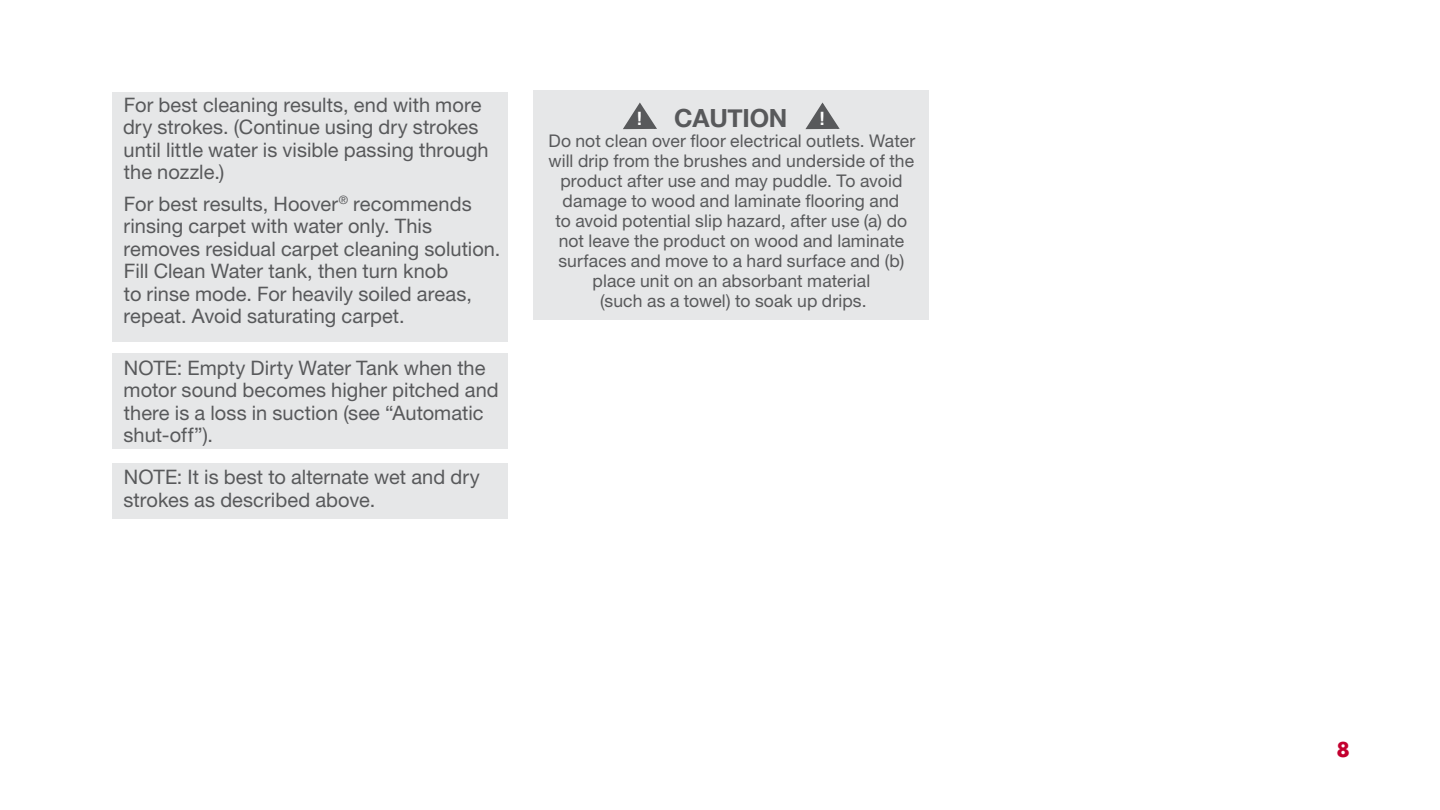
<style>
.page{position:relative;width:1440px;height:810px;background:#fff}
.page>*{position:absolute;margin:0;border:0;box-sizing:border-box;transform-origin:0 0}
.t1{font:700 25px "Helvetica Neue";letter-spacing:-.01em;color:#58595b}
.t2{font:22.5px "Futura Bld";color:#c3002f}
.t3{font:20px/22.5px "Helvetica Neue LT Std";letter-spacing:.005em;color:#58595b}
.t4{font:700 condensed 18.5px "Helvetica Neue";color:#fff}
.t5{font:17.5px/20px "Helvetica Neue LT Std";letter-spacing:.01em;color:#58595b;text-align:center}
</style>
<div class="page">
<div style="left:112px;top:92px;width:396px;height:250px;background:#e6e7e8"></div>
<div style="left:112px;top:354px;width:396px;height:95px;background:#e6e7e8"></div>
<div style="left:112px;top:463px;width:396px;height:56px;background:#e6e7e8"></div>
<div style="left:534px;top:90px;width:395px;height:230px;background:#e6e7e8"></div>
<svg style="left:805px;top:102px;width:35px;height:28px"></svg>
<svg style="left:623px;top:102px;width:34px;height:28px"></svg>
<p class="t3" style="left:123px;top:93px;width:367px">For best cleaning results, end with more dry strokes. (Continue using dry strokes until little water is visible passing through the nozzle.)</p>
<p class="t3" style="left:124px;top:192px;width:378px">For best results, Hoover<sup>®</sup> recommends rinsing carpet with water only. This removes residual carpet cleaning solution.<br>Fill Clean Water tank, then turn knob<br>to rinse mode. For heavily soiled areas, repeat. Avoid saturating carpet.</p>
<p class="t3" style="left:123px;top:356px;width:377px">NOTE: Empty Dirty Water Tank when the motor sound becomes higher pitched and there is a loss in suction (see “Automatic shut-off”).</p>
<p class="t3" style="left:124px;top:466px;width:358px">NOTE: It is best to alternate wet and dry strokes as described above.</p>
<p class="t1" style="left:674px;top:98px;width:115px">CAUTION</p>
<p class="t5" style="left:548px;top:130px;width:368px">Do not clean over floor electrical outlets. Water will drip from the brushes and underside of the product after use and may puddle. To avoid damage to wood and laminate flooring and<br>to avoid potential slip hazard, after use (a) do not leave the product on wood and laminate surfaces and move to a hard surface and (b) place unit on an absorbant material<br>(such as a towel) to soak up drips.</p>
<p class="t4" style="left:637px;top:107px;width:7px">!</p>
<p class="t4" style="left:819px;top:107px;width:7px">!</p>
<p class="t2" style="left:1337px;top:734px;width:15px">8</p>
</div>
